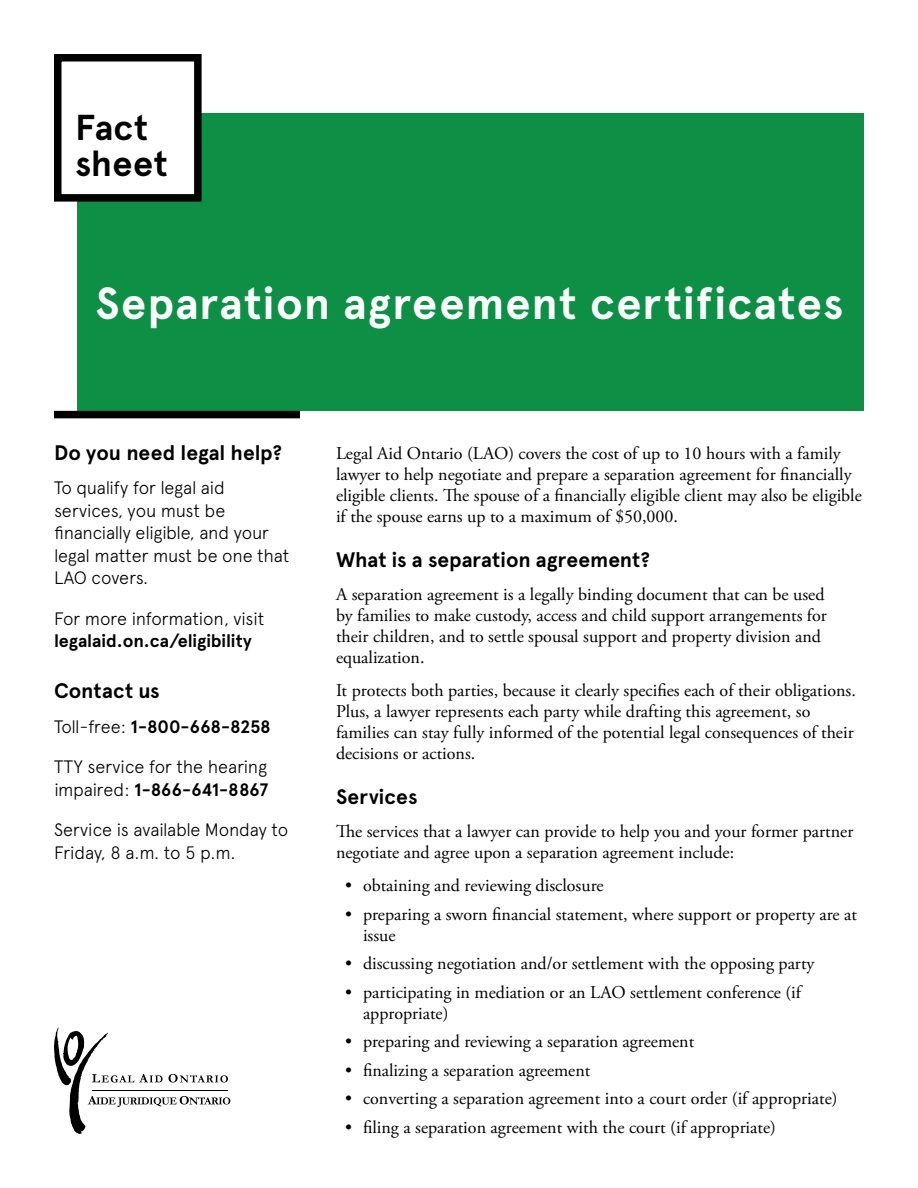
<style>
.page{position:relative;width:918px;height:1188px;background:#fff}
.page>*{position:absolute;margin:0;border:0;box-sizing:border-box;transform-origin:0 0}
.t1{font:700 45px "Apercu";letter-spacing:.025em;color:#fff}
.Fact_sheet{font:700 36px/36px "Apercu";letter-spacing:.01em;color:#000}
.Headers{font:700 21px "Apercu";color:#000}
.t2{font:18px/21px "Adobe Garamond Pro";color:#000}
.Hero{font:300 18px/22.5px "Apercu";letter-spacing:-.015em;color:#000}
.Hero-2{font:700 18px/22.5px "Apercu";letter-spacing:-.005em;color:#000}
.s1{font-weight:300}
.s2{font-weight:700}
</style>
<div class="page">
<div style="left:77px;top:113px;width:787px;height:298px;background:#0d9046"></div>
<svg style="left:54px;top:1027px;width:176px;height:107px"></svg>
<div style="left:58px;top:58px;width:140px;height:140px;background:#fff"></div>
<div style="left:54px;top:54px;width:148px;height:148px;border:8px solid #000"></div>
<div style="left:54px;top:411px;width:246px;height:7px;background:#000"></div>
<p class="Fact_sheet" style="left:75px;top:109px;width:94px">Fact sheet</p>
<p class="t1" style="left:95px;top:276px;width:750px">Separation agreement certificates</p>
<p class="Headers" style="left:54px;top:440px;width:230px">Do you need legal help?</p>
<p class="Hero" style="left:54px;top:477px;width:237px">To qualify for legal aid services, you must be financially eligible, and your legal matter must be one that<br>LAO covers.</p>
<p class="Hero-2" style="left:54px;top:607px;width:212px"><span class="s1">For more information, visit </span>legalaid.on.ca/eligibility</p>
<p class="Headers" style="left:54px;top:678px;width:107px">Contact us</p>
<p class="Hero-2" style="left:54px;top:715px;width:218px"><span class="s1">Toll-free:</span> 1-800-668-8258</p>
<p class="Hero" style="left:54px;top:756px;width:216px">TTY service for the hearing impaired: <span class="s2">1-866-641-8867</span></p>
<p class="Hero" style="left:54px;top:819px;width:236px">Service is available Monday to<br>Friday, 8 a.m. to 5 p.m.</p>
<p class="t2" style="left:336px;top:444px;width:527px">Legal Aid Ontario (LAO) covers the cost of up to 10 hours with a family lawyer to help negotiate and prepare a separation agreement for financially eligible clients. The spouse of a financially eligible client may also be eligible if the spouse earns up to a maximum of $50,000.</p>
<p class="Headers" style="left:336px;top:547px;width:316px">What is a separation agreement?</p>
<p class="t2" style="left:336px;top:585px;width:492px">A separation agreement is a legally binding document that can be used by families to make custody, access and child support arrangements for their children, and to settle spousal support and property division and equalization.</p>
<p class="t2" style="left:336px;top:681px;width:521px">It protects both parties, because it clearly specifies each of their obligations.<br>Plus, a lawyer represents each party while drafting this agreement, so families can stay fully informed of the potential legal consequences of their decisions or actions.</p>
<p class="Headers" style="left:336px;top:784px;width:83px">Services</p>
<p class="t2" style="left:336px;top:822px;width:519px">The services that a lawyer can provide to help you and your former partner negotiate and agree upon a separation agreement include:</p>
<p class="t2" style="left:345px;top:876px;width:260px">• obtaining and reviewing disclosure</p>
<p class="t2" style="left:363px;top:904px;width:495px;text-indent:-18px">• preparing a sworn financial statement, where support or property are at issue</p>
<p class="t2" style="left:345px;top:954px;width:471px">• discussing negotiation and/or settlement with the opposing party</p>
<p class="t2" style="left:363px;top:982px;width:440px;text-indent:-18px">• participating in mediation or an LAO settlement conference (if appropriate)</p>
<p class="t2" style="left:345px;top:1032px;width:351px">• preparing and reviewing a separation agreement</p>
<p class="t2" style="left:345px;top:1060px;width:247px">• finalizing a separation agreement</p>
<p class="t2" style="left:345px;top:1089px;width:494px">• converting a separation agreement into a court order (if appropriate)</p>
<p class="t2" style="left:345px;top:1117px;width:432px">• filing a separation agreement with the court (if appropriate)</p>
</div>
